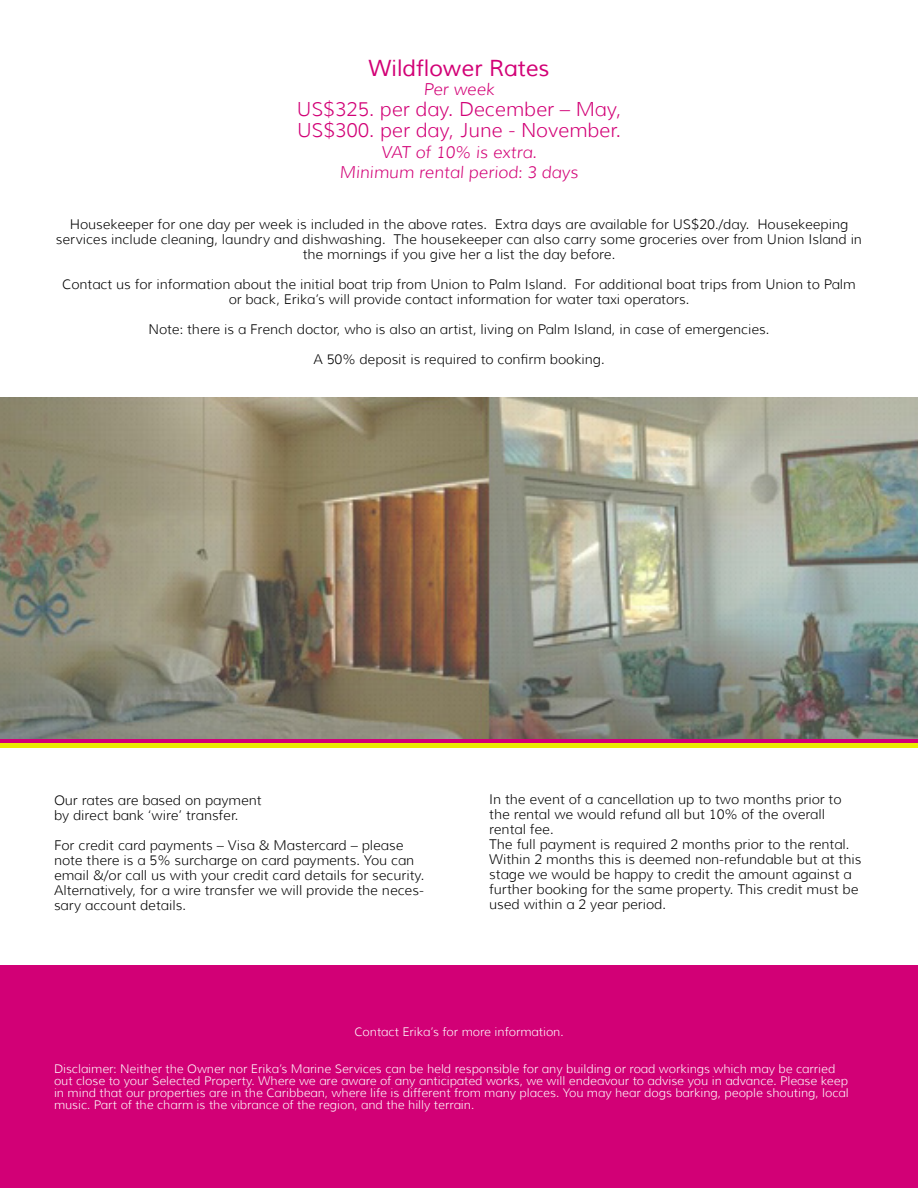
<style>
.page{position:relative;width:918px;height:1188px;background:#fff}
.page>*{position:absolute;margin:0;border:0;box-sizing:border-box;transform-origin:0 0}
.t1{font:22.5px "Muli";color:#d20076}
.t2{font:300 19.5px "Muli";color:#d20076}
.t3{font:italic 300 16.5px "Muli";color:#d20076}
.t4{font:300 13.5px/15px "Muli";color:#000}
.t5{font:300 12px/12px "Muli";color:#fff}
</style>
<div class="page">
<img style="left:0;top:397px;width:918px;height:343px">
<div style="left:0;top:966px;width:918px;height:222px;background:#d20076"></div>
<svg style="left:0;top:740px;width:918px;height:4px;background:#d83b58"></svg>
<hr style="left:0;top:744px;width:918px;height:4px;background:#eaec00">
<p class="t1" style="left:368px;top:54px;width:183px">Wildflower Rates</p>
<p class="t3" style="left:423px;top:79px;width:73px">Per week</p>
<p class="t2" style="left:297px;top:97px;width:326px">US$325. per day. December – May,</p>
<p class="t2" style="left:297px;top:118px;width:325px">US$300. per day, June - November.</p>
<p class="t3" style="left:381px;top:142px;width:157px">VAT of 10% is extra.</p>
<p class="t3" style="left:340px;top:162px;width:240px">Minimum rental period: 3 days</p>
<p class="t4" style="left:56px;top:217px;width:808px;text-align:center">Housekeeper for one day per week is included in the above rates. Extra days are available for US$20./day. Housekeeping services include cleaning, laundry and dishwashing. The housekeeper can also carry some groceries over from Union Island in the mornings if you give her a list the day before.</p>
<p class="t4" style="left:62px;top:277px;width:795px;text-align:center">Contact us for information about the initial boat trip from Union to Palm Island. For additional boat trips from Union to Palm or back, Erika’s will provide contact information for water taxi operators.</p>
<p class="t4" style="left:149px;top:322px;width:622px">Note: there is a French doctor, who is also an artist, living on Palm Island, in case of emergencies.</p>
<p class="t4" style="left:313px;top:352px;width:293px">A 50% deposit is required to confirm booking.</p>
<p class="t4" style="left:54px;top:793px;width:209px">Our rates are based on payment</p>
<p class="t4" style="left:54px;top:808px;width:186px">by direct bank ‘wire’ transfer.</p>
<p class="t4" style="left:54px;top:838px;width:372px">For credit card payments – Visa &amp; Mastercard – please note there is a 5% surcharge on card payments. You can email &amp;/or call us with your credit card details for security.<br>Alternatively, for a wire transfer we will provide the neces&shy;sary account details.</p>
<p class="t4" style="left:489px;top:792px;width:354px">In the event of a cancellation up to two months prior to the rental we would refund all but 10% of the overall rental fee.</p>
<p class="t4" style="left:489px;top:837px;width:374px">The full payment is required 2 months prior to the rental.<br>Within 2 months this is deemed non-refundable but at this stage we would be happy to credit the amount against a further booking for the same property. This credit must be used within a 2 year period.</p>
<p class="t5" style="left:354px;top:1025px;width:211px">Contact Erika’s for more information.</p>
<p class="t5" style="left:54px;top:1063px;width:796px">Disclaimer: Neither the Owner nor Erika’s Marine Services can be held responsible for any building or road workings which may be carried out close to your Selected Property. Where we are aware of any anticipated works, we will endeavour to advise you in advance. Please keep in mind that our properties are in the Caribbean, where life is different from many places. You may hear dogs barking, people shouting, local music. Part of the charm is the vibrance of the region, and the hilly terrain.</p>
</div>
